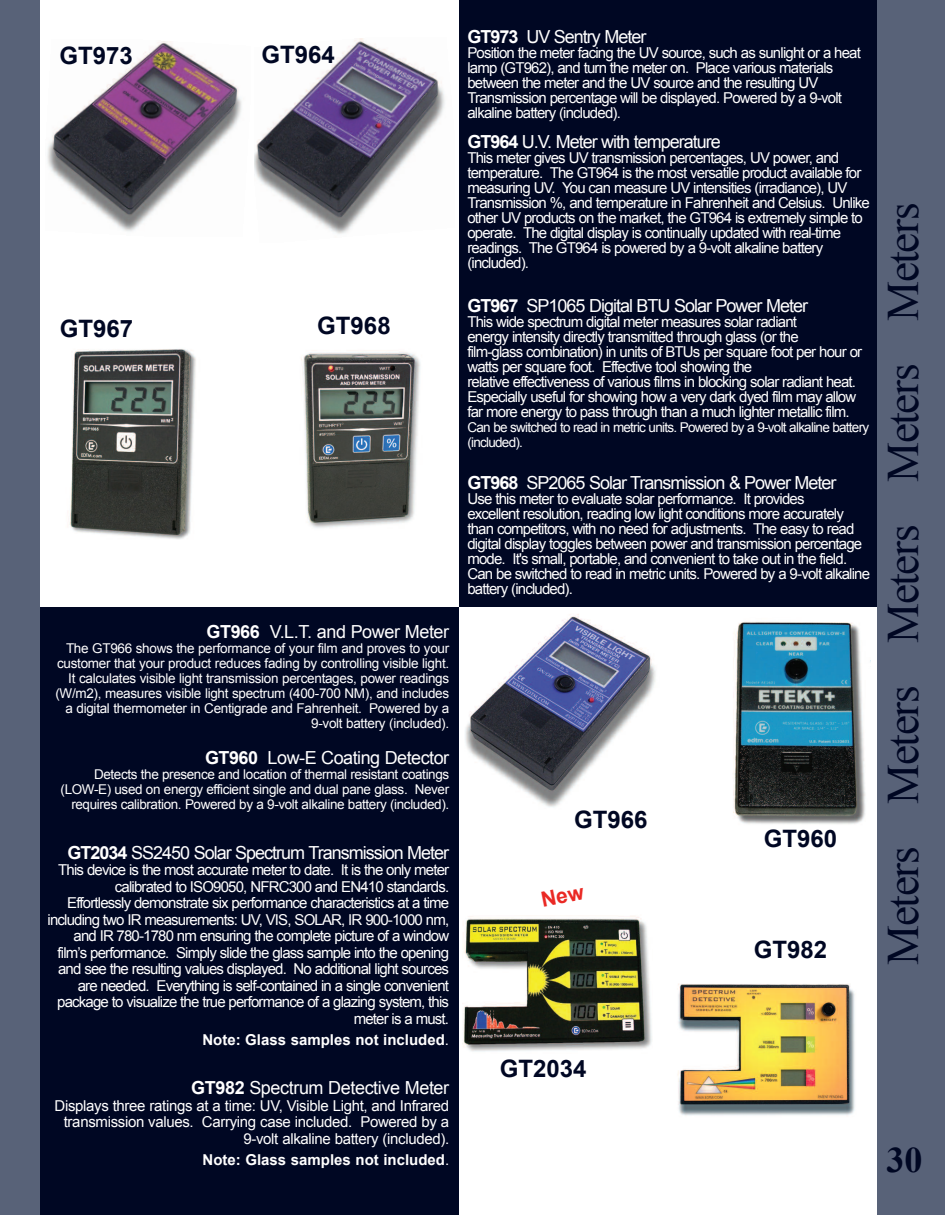
<style>
.page{position:relative;width:945px;height:1215px;background:#fff}
.page>*{position:absolute;margin:0;border:0;box-sizing:border-box;transform-origin:0 0}
.t1{font:45px "Times New Roman";letter-spacing:-.03em;color:#000723}
.t2{font:700 36px "Times New Roman";color:#000723}
.t3{font:700 24px "Arial";color:#000723}
.t4{font:18px "Arial";letter-spacing:-.055em;color:#fff}
.t5{font:18px "Arial";letter-spacing:-.02em;color:#fff}
.t6{font:18px "Arial";letter-spacing:-.03em;color:#fff}
.t7{font:15px/15px "Arial";letter-spacing:-.055em;color:#fff}
.t8{font:15px/16.5px "Arial";letter-spacing:-.02em;color:#fff;text-align:right}
.t9{font:700 15px "Arial";color:#fff}
.t10{font:13.5px/15px "Arial";letter-spacing:-.02em;color:#fff;text-align:right}
.t11{font:13.5px/15px "Arial";letter-spacing:-.055em;color:#fff}
.s1{font-weight:700}
.s2{font-weight:400}
</style>
<div class="page">
<div style="left:459px;top:0;width:419px;height:608px;background:#000723"></div>
<div style="left:40px;top:608px;width:419px;height:607px;background:#000723"></div>
<div style="left:878px;top:0;width:67px;height:1215px;background:#586278"></div>
<div style="left:0;top:0;width:40px;height:1215px;background:#586278"></div>
<img style="left:47px;top:41px;width:195px;height:191px">
<img style="left:70px;top:349px;width:126px;height:190px">
<img style="left:254px;top:38px;width:191px;height:196px">
<img style="left:301px;top:352px;width:119px;height:176px">
<img style="left:465px;top:614px;width:191px;height:194px">
<img style="left:733px;top:621px;width:138px;height:203px">
<img style="left:678px;top:984px;width:177px;height:132px">
<img style="left:463px;top:916px;width:189px;height:136px">
<h3 class="t3" style="left:59px;top:42px;width:75px">GT973</h3>
<h3 class="t3" style="left:60px;top:315px;width:75px">GT967</h3>
<h3 class="t3" style="left:262px;top:41px;width:75px">GT964</h3>
<h3 class="t3" style="left:317px;top:312px;width:75px">GT968</h3>
<p class="t5" style="left:206px;top:622px;width:244px"><span class="s1">GT966</span> V.L.T. and Power Meter</p>
<p class="t10" style="left:55px;top:641px;width:395px">The GT966 shows the performance of your film and proves to your customer that your product reduces fading by controlling visible light.<br>It calculates visible light transmission percentages, power readings (W/m2), measures visible light spectrum (400-700 NM), and includes a digital thermometer in Centigrade and Fahrenheit. Powered by a 9-volt battery (included).</p>
<p class="t6" style="left:205px;top:748px;width:246px"><span class="s1">GT960</span> Low-E Coating Detector</p>
<p class="t10" style="left:61px;top:767px;width:390px">Detects the presence and location of thermal resistant coatings (LOW-E) used on energy efficient single and dual pane glass. Never requires calibration. Powered by a 9-volt alkaline battery (included).</p>
<p class="t4" style="left:68px;top:842px;width:383px"><span class="s1">GT2034</span> SS2450 Solar Spectrum Transmission Meter</p>
<p class="t7" style="left:48px;top:862px;width:403px;line-height:16.5px;text-align:right">This device is the most accurate meter to date. It is the only meter calibrated to ISO9050, NFRC300 and EN410 standards.<br>Effortlessly demonstrate six performance characteristics at a time including two IR measurements: UV, VIS, SOLAR, IR 900-1000 nm, and IR 780-1780 nm ensuring the complete picture of a window film’s performance. Simply slide the glass sample into the opening and see the resulting values displayed. No additional light sources are needed. Everything is self-contained in a single convenient package to visualize the true performance of a glazing system, this meter is a must.</p>
<p class="t9" style="left:202px;top:1031px;width:248px">Note: Glass samples not included<span class="s2">.</span></p>
<p class="t5" style="left:191px;top:1078px;width:259px"><span class="s1">GT982</span> Spectrum Detective Meter</p>
<p class="t8" style="left:55px;top:1097px;width:396px">Displays three ratings at a time: UV, Visible Light, and Infrared transmission values. Carrying case included. Powered by a<br>9-volt alkaline battery (included).</p>
<p class="t9" style="left:203px;top:1151px;width:248px">Note: Glass samples not included<span class="s2">.</span></p>
<p class="t4" style="left:467px;top:27px;width:181px"><span class="s1">GT973</span> UV Sentry Meter</p>
<p class="t7" style="left:467px;top:45px;width:395px">Position the meter facing the UV source, such as sunlight or a heat lamp (GT962), and turn the meter on. Place various materials between the meter and the UV source and the resulting UV Transmission percentage will be displayed. Powered by a 9-volt alkaline battery (included).</p>
<p class="t4" style="left:467px;top:132px;width:255px"><span class="s1">GT964</span> U.V. Meter with temperature</p>
<p class="t7" style="left:467px;top:150px;width:404px">This meter gives UV transmission percentages, UV power, and temperature. The GT964 is the most versatile product available for measuring UV. You can measure UV intensities (irradiance), UV Transmission %, and temperature in Fahrenheit and Celsius. Unlike other UV products on the market, the GT964 is extremely simple to operate. The digital display is continually updated with real-time readings. The GT964 is powered by a 9-volt alkaline battery (included).</p>
<p class="t4" style="left:467px;top:295px;width:342px"><span class="s1">GT967</span> SP1065 Digital BTU Solar Power Meter</p>
<p class="t7" style="left:467px;top:314px;width:396px">This wide spectrum digital meter measures solar radiant<br>energy intensity directly transmitted through glass (or the<br>film-glass combination) in units of BTUs per square foot per hour or watts per square foot. Effective tool showing the<br>relative effectiveness of various films in blocking solar radiant heat.<br>Especially useful for showing how a very dark dyed film may allow far more energy to pass through than a much lighter metallic film.</p>
<p class="t11" style="left:467px;top:419px;width:403px">Can be switched to read in metric units. Powered by a 9-volt alkaline battery (included).</p>
<p class="t4" style="left:467px;top:472px;width:371px"><span class="s1">GT968</span> SP2065 Solar Transmission &amp; Power Meter</p>
<p class="t7" style="left:467px;top:491px;width:404px">Use this meter to evaluate solar performance. It provides<br>excellent resolution, reading low light conditions more accurately than competitors, with no need for adjustments. The easy to read digital display toggles between power and transmission percentage mode. It's small, portable, and convenient to take out in the field.<br>Can be switched to read in metric units. Powered by a 9-volt alkaline battery (included).</p>
<h3 class="t3" style="left:574px;top:806px;width:75px">GT966</h3>
<h3 class="t3" style="left:764px;top:825px;width:75px">GT960</h3>
<h3 class="t3" style="left:754px;top:936px;width:75px">GT982</h3>
<h1 class="t1" style="left:878px;top:965px;width:764px;rotate:-90deg">Meters Meters Meters Meters Meters</h1>
<h3 class="t3" style="left:500px;top:1055px;width:88px">GT2034</h3>
<h2 class="t2" style="left:886px;top:1140px;width:37px">30</h2>
</div>
